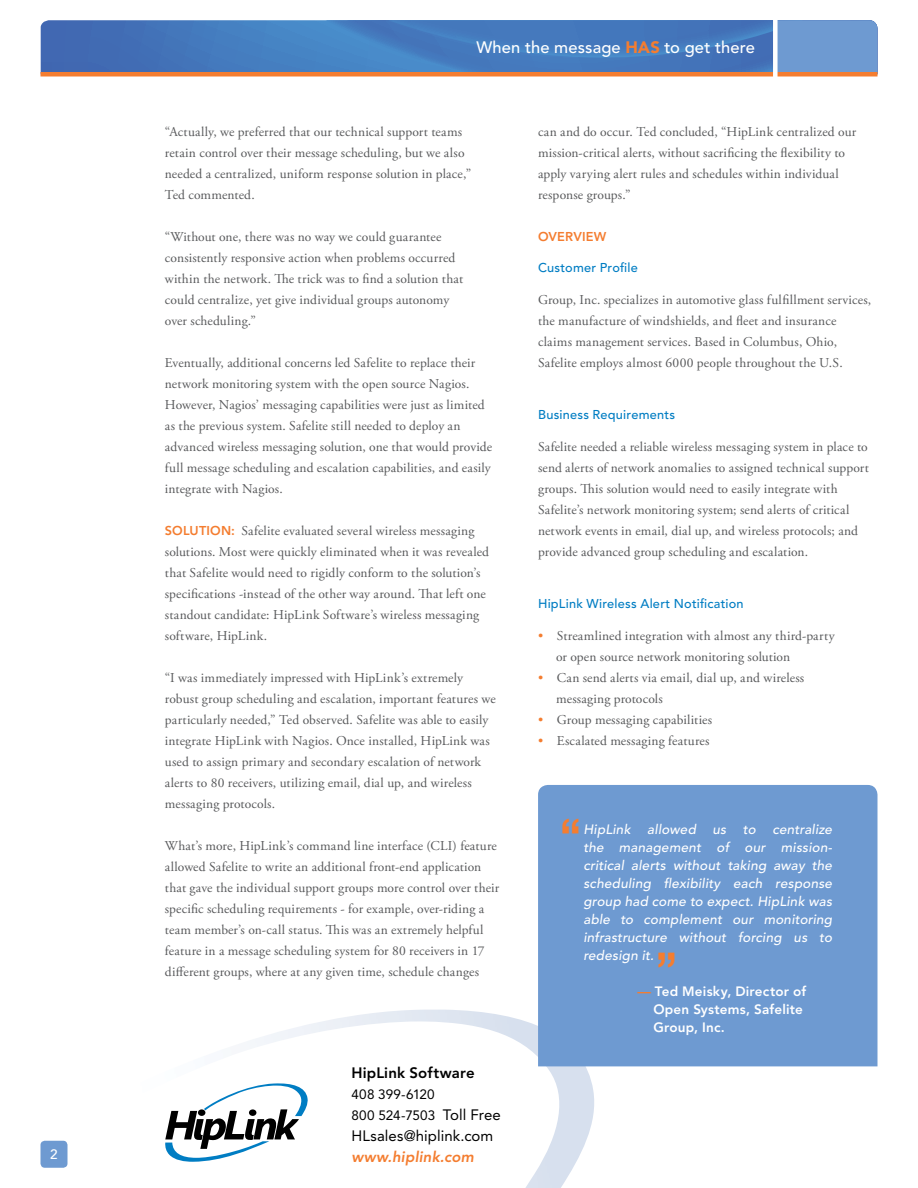
<style>
.page{position:relative;width:918px;height:1188px;background:#fff}
.page>*{position:absolute;margin:0;border:0;box-sizing:border-box;transform-origin:0 0}
.t1{font:700 45px "Helvetica Neue";color:#f47d30}
.t2{font:500 16.5px "Avenir LT Std";letter-spacing:.01em;color:#fff}
.t3{font:15px "Avenir LT Std";letter-spacing:.005em;color:#000}
.t4{font:800 15px "Avenir LT Std";letter-spacing:.01em;color:#000}
.t5{font:italic 800 15px "Avenir LT Std";letter-spacing:.015em;color:#f47d30}
.t6{font:13.5px/21px "Adobe Garamond Pro";letter-spacing:.01em;color:#58595b}
.t7{font:italic 500 13.5px/18px "Avenir LT Std";letter-spacing:.015em;color:#fff;text-align:justify}
.t8{font:800 13.5px/18px "Avenir LT Std";letter-spacing:.015em;color:#fff}
.t9{font:13.5px/21px "Avenir LT Std";letter-spacing:.005em;color:#000}
.t10{font:500 13.5px "Avenir LT Std";color:#fff}
.t11{font:500 12.75px "Avenir LT Std";letter-spacing:.02em;color:#007dc3}
.t12{font:800 12.75px "Avenir LT Std";color:#f47d30}
.s1{font-weight:900;color:#f47d30}
.s2{font-family:"Avenir LT Std";font-weight:800;font-size:12.75px;color:#f47d30}
.s3{font-size:15px}
.s4{color:#f47d30}
</style>
<div class="page">
<img style="left:44px;top:1010px;width:551px;height:178px">
<svg style="left:41px;top:20px;width:285px;height:52px;background:#47b"></svg>
<svg style="left:326px;top:20px;width:552px;height:57px;background:#4f81c1"></svg>
<hr style="left:40px;top:72px;width:838px;height:4px;background:#f47d30">
<div style="left:773px;top:8px;width:5px;height:85px;background:#fff"></div>
<div style="left:40px;top:1141px;width:27px;height:27px;background:#6e9ad1;border-radius:4px"></div>
<svg style="left:165px;top:1083px;width:143px;height:79px"></svg>
<div style="left:198px;top:1109px;width:7px;height:7px;background:#000;border-radius:50%"></div>
<div style="left:538px;top:785px;width:340px;height:281px;background:#6e9ad1"></div>
<p class="t10" style="left:50px;top:1147px;width:9px">2</p>
<p class="t2" style="left:477px;top:38px;width:280px">When the message <span class="s1">HAS</span> to get there</p>
<p class="t6" style="left:165px;top:122px;width:308px">“Actually, we preferred that our technical support teams retain control over their message scheduling, but we also needed a centralized, uniform response solution in place,” Ted commented.</p>
<p class="t6" style="left:165px;top:227px;width:300px">“Without one, there was no way we could guarantee consistently responsive action when problems occurred within the network. The trick was to find a solution that could centralize, yet give individual groups autonomy over scheduling.”</p>
<p class="t6" style="left:165px;top:353px;width:329px">Eventually, additional concerns led Safelite to replace their network monitoring system with the open source Nagios.<br>However, Nagios’ messaging capabilities were just as limited as the previous system. Safelite still needed to deploy an advanced wireless messaging solution, one that would provide full message scheduling and escalation capabilities, and easily integrate with Nagios.</p>
<p class="t6" style="left:165px;top:520px;width:326px"><span class="s2">Solut ion:</span> Safelite evaluated several wireless messaging solutions. Most were quickly eliminated when it was revealed that Safelite would need to rigidly conform to the solution’s specifications -instead of the other way around. That left one standout candidate: HipLink Software’s wireless messaging software, HipLink.</p>
<p class="t6" style="left:165px;top:668px;width:332px">“I was immediately impressed with HipLink’s extremely robust group scheduling and escalation, important features we particularly needed,” Ted observed. Safelite was able to easily integrate HipLink with Nagios. Once installed, HipLink was used to assign primary and secondary escalation of network alerts to 80 receivers, utilizing email, dial up, and wireless messaging protocols.</p>
<p class="t6" style="left:165px;top:836px;width:336px">What’s more, HipLink’s command line interface (CLI) feature allowed Safelite to write an additional front-end application that gave the individual support groups more control over their specific scheduling requirements - for example, over-riding a team member’s on-call status. This was an extremely helpful feature in a message scheduling system for 80 receivers in 17 different groups, where at any given time, schedule changes</p>
<p class="t4" style="left:351px;top:1064px;width:125px">HipLink Software</p>
<p class="t9" style="left:351px;top:1084px;width:151px">408 399-6120<br>800 524-7503 <span class="s3">Toll Free</span></p>
<p class="t3" style="left:351px;top:1127px;width:143px">HLsales@hiplink.com</p>
<p class="t5" style="left:351px;top:1148px;width:124px">www.hiplink.com</p>
<p class="t6" style="left:538px;top:121px;width:320px">can and do occur. Ted concluded, “HipLink centralized our mission-critical alerts, without sacrificing the flexibility to apply varying alert rules and schedules within individual response groups.”</p>
<p class="t12" style="left:538px;top:229px;width:68px">Overview</p>
<p class="t11" style="left:538px;top:261px;width:101px">Customer Profile</p>
<p class="t6" style="left:538px;top:289px;width:335px">Group, Inc. specializes in automotive glass fulfillment services, the manufacture of windshields, and fleet and insurance claims management services. Based in Columbus, Ohio, Safelite employs almost 6000 people throughout the U.S.</p>
<p class="t11" style="left:538px;top:408px;width:139px">Business Requirements</p>
<p class="t6" style="left:538px;top:436px;width:332px">Safelite needed a reliable wireless messaging system in place to send alerts of network anomalies to assigned technical support groups. This solution would need to easily integrate with Safelite’s network monitoring system; send alerts of critical network events in email, dial up, and wireless protocols; and provide advanced group scheduling and escalation.</p>
<p class="t11" style="left:538px;top:597px;width:207px">HipLink Wireless Alert Notification</p>
<p class="t6" style="left:556px;top:625px;width:280px;text-indent:-18px"><span class="s4">•</span> Streamlined integration with almost any third-party or open source network monitoring solution</p>
<p class="t6" style="left:556px;top:667px;width:250px;text-indent:-18px"><span class="s4">•</span> Can send alerts via email, dial up, and wireless messaging protocols</p>
<p class="t6" style="left:538px;top:710px;width:176px"><span class="s4">•</span> Group messaging capabilities</p>
<p class="t6" style="left:538px;top:731px;width:173px"><span class="s4">•</span> Escalated messaging features</p>
<h1 class="t1" style="left:560px;top:807px;width:22px">“</h1>
<p class="t7" style="left:583px;top:820px;width:250px">HipLink allowed us to centralize the management of our mission&shy;critical alerts without taking away the scheduling flexibility each response group had come to expect. HipLink was able to complement our monitoring infrastructure without forcing us to redesign it.</p>
<p class="t8" style="left:637px;top:982px;width:170px"><span class="s4">—</span> Ted M eisky, Director of</p>
<p class="t8" style="left:583px;top:1000px;width:15px">O</p>
<h1 class="t1" style="left:656px;top:941px;width:22px">”</h1>
<p class="t8" style="left:653px;top:1000px;width:151px;text-indent:12px">pen Systems, Safelite<br>Group, Inc.</p>
</div>
